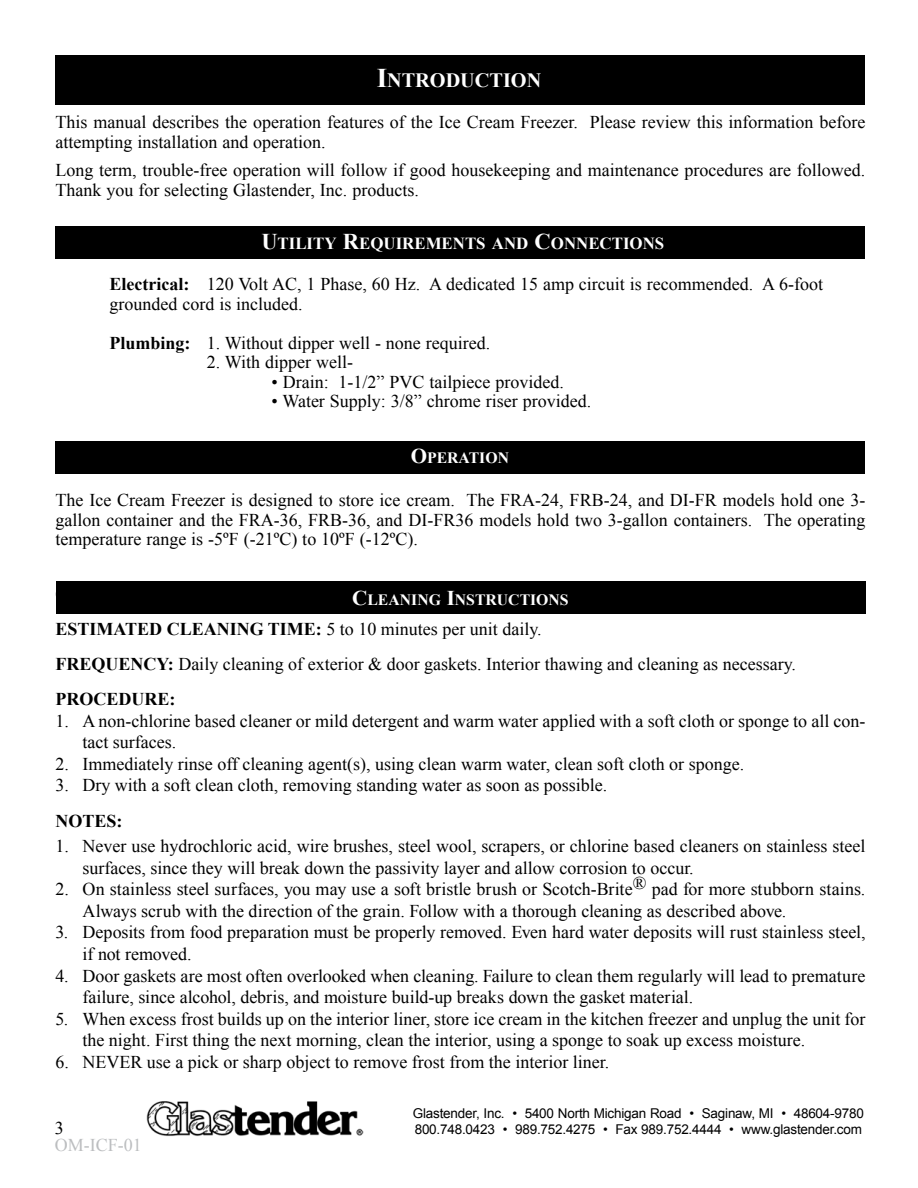
<style>
.page{position:relative;width:918px;height:1188px;background:#fff}
.page>*{position:absolute;margin:0;border:0;box-sizing:border-box;transform-origin:0 0}
.t1{font:700 20.25px "Times New Roman";color:#fff}
.t2{font:18px/21.6px "Times New Roman";color:#000}
.t3{font:18px "Times New Roman";color:#bcbec0}
.t4{font:700 18px "Times New Roman";color:#000}
.t5{font:700 16.8px "Times New Roman";color:#fff}
.t6{font:700 15.75px "Times New Roman";color:#fff}
.t7{font:13.5px/16.2px "Arial";letter-spacing:-.015em;color:#000}
.s1{font-size:27px}
.s2{font-size:22.5px}
.s3{font-weight:700}
.s4{font-size:21px}
</style>
<div class="page">
<div style="left:55px;top:55px;width:810px;height:50px;background:#000"></div>
<img style="left:146px;top:1101px;width:217px;height:35px">
<div style="left:56px;top:226px;width:810px;height:33px;background:#000"></div>
<div style="left:56px;top:581px;width:810px;height:32px;background:#000"></div>
<div style="left:56px;top:441px;width:810px;height:32px;background:#000"></div>
<p class="t1" style="left:377px;top:66px;width:166px"><span class="s1">I</span>NTRODUCTION</p>
<p class="t2" style="left:55px;top:112px;width:812px;line-height:19.5px">This manual describes the operation features of the Ice Cream Freezer. Please review this information before attempting installation and operation.</p>
<p class="t2" style="left:55px;top:160px;width:811px;line-height:19.5px">Long term, trouble-free operation will follow if good housekeeping and maintenance procedures are followed.<br>Thank you for selecting Glastender, Inc. products.</p>
<p class="t5" style="left:261px;top:232px;width:404px"><span class="s2">U</span>TILITY <span class="s2">R</span>EQUIREMENTS AND <span class="s2">C</span>ONNECTIONS</p>
<p class="t2" style="left:110px;top:274px;width:715px;line-height:19.5px"><span class="s3">Electrical:</span> 120 Volt AC, 1 Phase, 60 Hz. A dedicated 15 amp circuit is recommended. A 6-foot grounded cord is included.</p>
<p class="t2" style="left:110px;top:332px;width:382px"><span class="s3">Plumbing:</span> 1. Without dipper well - none required.</p>
<p class="t2" style="left:207px;top:351px;width:148px">2. With dipper well-</p>
<p class="t2" style="left:272px;top:371px;width:294px">• Drain: 1-1/2” PVC tailpiece provided.</p>
<p class="t2" style="left:272px;top:390px;width:321px">• Water Supply: 3/8” chrome riser provided.</p>
<p class="t6" style="left:411px;top:447px;width:100px"><span class="s4">O</span>PERATION</p>
<p class="t2" style="left:55px;top:490px;width:812px;line-height:19.5px;text-align:justify">The Ice Cream Freezer is designed to store ice cream. The FRA-24, FRB-24, and DI-FR models hold one 3- gallon container and the FRA-36, FRB-36, and DI-FR36 models hold two 3-gallon containers. The operating temperature range is -5ºF (-21ºC) to 10ºF (-12ºC).</p>
<p class="t6" style="left:352px;top:589px;width:218px"><span class="s4">C</span>LEANING <span class="s4">I</span>NSTRUCTIONS</p>
<p class="t2" style="left:56px;top:611px;width:742px;line-height:35.1px"><span class="s3">ESTIMATED CLEANING TIME:</span> 5 to 10 minutes per unit daily.<br><span class="s3">FREQUENCY:</span> Daily cleaning of exterior &amp; door gaskets. Interior thawing and cleaning as necessary.<br><span class="s3">PROCEDURE:</span></p>
<p class="t2" style="left:82px;top:710px;width:785px;text-indent:-27px">1. A non-chlorine based cleaner or mild detergent and warm water applied with a soft cloth or sponge to all con&shy;tact surfaces.</p>
<p class="t2" style="left:56px;top:753px;width:690px">2. Immediately rinse off cleaning agent(s), using clean warm water, clean soft cloth or sponge.</p>
<p class="t2" style="left:56px;top:774px;width:553px">3. Dry with a soft clean cloth, removing standing water as soon as possible.</p>
<p class="t4" style="left:56px;top:808px;width:69px">NOTES:</p>
<p class="t2" style="left:82px;top:835px;width:785px;text-indent:-27px">1. Never use hydrochloric acid, wire brushes, steel wool, scrapers, or chlorine based cleaners on stainless steel surfaces, since they will break down the passivity layer and allow corrosion to occur.</p>
<p class="t2" style="left:82px;top:878px;width:784px;text-indent:-27px">2. On stainless steel surfaces, you may use a soft bristle brush or Scotch-Brite® pad for more stubborn stains.<br>Always scrub with the direction of the grain. Follow with a thorough cleaning as described above.</p>
<p class="t2" style="left:82px;top:921px;width:785px;text-indent:-27px">3. Deposits from food preparation must be properly removed. Even hard water deposits will rust stainless steel, if not removed.</p>
<p class="t2" style="left:82px;top:965px;width:785px;text-indent:-27px">4. Door gaskets are most often overlooked when cleaning. Failure to clean them regularly will lead to premature failure, since alcohol, debris, and moisture build-up breaks down the gasket material.</p>
<p class="t2" style="left:82px;top:1008px;width:785px;text-indent:-27px">5. When excess frost builds up on the interior liner, store ice cream in the kitchen freezer and unplug the unit for the night. First thing the next morning, clean the interior, using a sponge to soak up excess moisture.</p>
<p class="t2" style="left:55px;top:1051px;width:555px">6. NEVER use a pick or sharp object to remove frost from the interior liner.</p>
<p class="t2" style="left:55px;top:1117px;width:10px">3</p>
<p class="t3" style="left:55px;top:1133px;width:88px">OM-ICF-01</p>
<p class="t7" style="left:413px;top:1105px;width:453px">Glastender, Inc. • 5400 North Michigan Road • Saginaw, MI • 48604-9780<br>800.748.0423 • 989.752.4275 • Fax 989.752.4444 • www.glastender.com</p>
</div>
